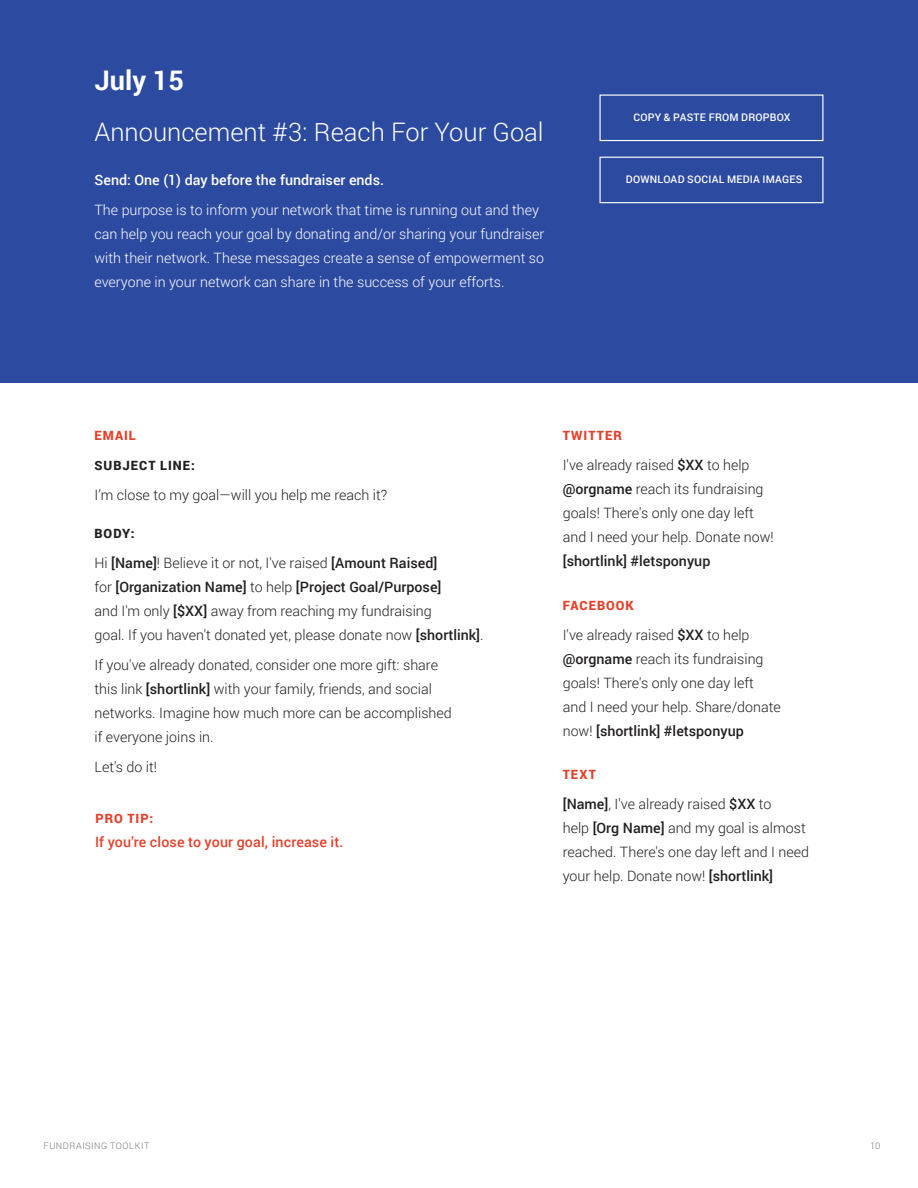
<style>
.page{position:relative;width:918px;height:1188px;background:#fff}
.page>*{position:absolute;margin:0;border:0;box-sizing:border-box;transform-origin:0 0}
.t1{font:700 27px "Roboto";color:#fff}
.t2{font:300 25.5px "Roboto";color:#fff}
.t3{font:300 14.25px/24px "Roboto";color:#221f1f}
.t4{font:300 14.25px/24px "Roboto";color:#fff}
.t5{font:500 14.25px "Roboto";color:#fff}
.t6{font:500 14.25px "Roboto";letter-spacing:.01em;color:#e4412b}
.t7{font:500 14.25px "Roboto";color:#221f1f}
.t8{font:900 12.75px "Roboto";letter-spacing:.08em;color:#e4412b}
.t9{font:900 12.75px "Roboto";letter-spacing:.075em;color:#221f1f}
.t10{font:500 10.5px "Roboto";letter-spacing:.02em;color:#fff}
.t11{font:300 9px "Roboto";letter-spacing:.065em;color:#767576}
.s1{font-weight:500}
</style>
<div class="page">
<div style="left:0;top:0;width:918px;height:382px;background:#2c4a9f"></div>
<div style="left:599px;top:95px;width:225px;height:46px;background:#2c4a9f;border:1px solid #fff"></div>
<div style="left:599px;top:157px;width:225px;height:46px;background:#2c4a9f;border:1px solid #fff"></div>
<h1 class="t1" style="left:94px;top:69px;width:91px">July 15</h1>
<h2 class="t2" style="left:94px;top:114px;width:451px">Announcement #3: Reach For Your Goal</h2>
<p class="t5" style="left:94px;top:170px;width:291px">Send: One (1) day before the fundraiser ends.</p>
<p class="t4" style="left:94px;top:199px;width:451px">The purpose is to inform your network that time is running out and they can help you reach your goal by donating and/or sharing your fundraiser with their network. These messages create a sense of empowerment so everyone in your network can share in the success of your efforts.</p>
<p class="t10" style="left:633px;top:110px;width:159px">COPY &amp; PASTE FROM DROPBOX</p>
<p class="t10" style="left:626px;top:172px;width:178px">DOWNLOAD SOCIAL MEDIA IMAGES</p>
<p class="t8" style="left:94px;top:431px;width:43px">EMAIL</p>
<p class="t9" style="left:94px;top:461px;width:102px">SUBJECT LINE:</p>
<p class="t3" style="left:94px;top:484px;width:294px">I’m close to my goal—will you help me reach it?</p>
<p class="t9" style="left:94px;top:528px;width:42px">BODY:</p>
<p class="t3" style="left:94px;top:551px;width:391px">Hi <span class="s1">[Name]</span>! Believe it or not, I've raised <span class="s1">[Amount Raised]<br></span>for <span class="s1">[Organization Name]</span> to help <span class="s1">[Project Goal/Purpose]<br></span>and I'm only <span class="s1">[$XX]</span> away from reaching my fundraising<br>goal. If you haven't donated yet, please donate now <span class="s1">[shortlink]</span>.</p>
<p class="t3" style="left:94px;top:653px;width:359px">If you've already donated, consider one more gift: share this link <span class="s1">[shortlink]</span> with your family, friends, and social networks. Imagine how much more can be accomplished if everyone joins in.</p>
<p class="t3" style="left:94px;top:755px;width:64px">Let's do it!</p>
<p class="t8" style="left:96px;top:814px;width:59px">PRO TIP:</p>
<p class="t6" style="left:95px;top:832px;width:250px">If you're close to your goal, increase it.</p>
<p class="t8" style="left:563px;top:431px;width:61px">TWITTER</p>
<p class="t3" style="left:563px;top:454px;width:212px">I've already raised <span class="s1">$XX</span> to help <span class="s1">@orgname</span> reach its fundraising goals! There's only one day left and I need your help. Donate now!</p>
<p class="t7" style="left:563px;top:551px;width:149px">[shortlink] #letsponyup</p>
<p class="t8" style="left:563px;top:600px;width:73px">FACEBOOK</p>
<p class="t3" style="left:563px;top:623px;width:220px">I've already raised <span class="s1">$XX</span> to help <span class="s1">@orgname</span> reach its fundraising goals! There's only one day left and I need your help. Share/donate now! <span class="s1">[shortlink] #letsponyup</span></p>
<p class="t8" style="left:563px;top:770px;width:35px">TEXT</p>
<p class="t3" style="left:563px;top:793px;width:248px"><span class="s1">[Name]</span>, I've already raised <span class="s1">$XX</span> to<br>help <span class="s1">[Org Name]</span> and my goal is almost reached. There's one day left and I need your help. Donate now! <span class="s1">[shortlink]</span></p>
<p class="t11" style="left:44px;top:1141px;width:107px">FUNDRAISING TOOLKIT</p>
<p class="t11" style="left:870px;top:1142px;width:12px">10</p>
</div>
